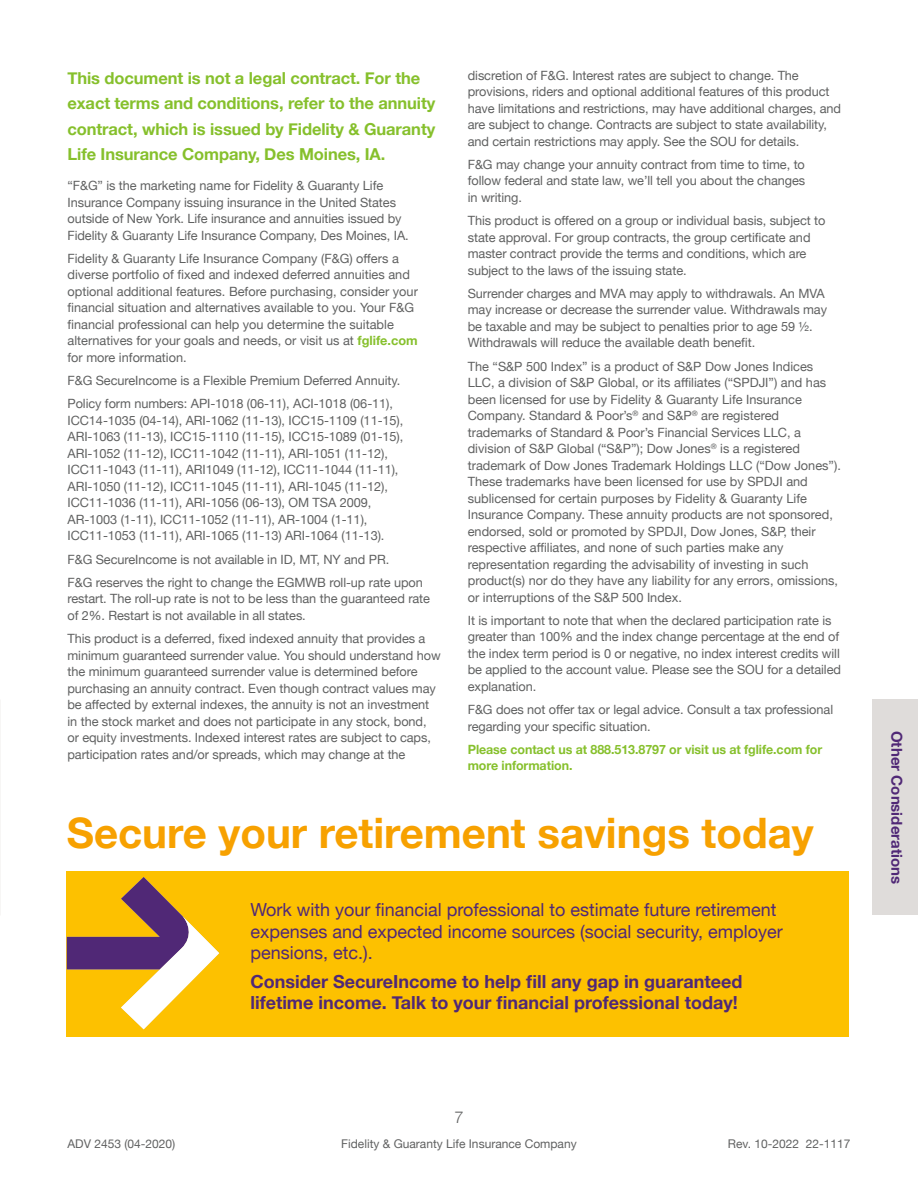
<style>
.page{position:relative;width:918px;height:1188px;background:#fff}
.page>*{position:absolute;margin:0;border:0;box-sizing:border-box;transform-origin:0 0}
.t1{font:700 42px "Helvetica Neue";color:#f7a100}
.t2{font:18px/21.6px "Helvetica Neue";color:#502876}
.t3{font:700 18px/21.6px "Helvetica Neue";color:#502876}
.t4{font:700 16.5px/25.5px "Helvetica Neue";letter-spacing:-.005em;color:#86c02c}
.t5{font:300 16.5px "Helvetica Neue";color:#606161}
.t6{font:700 15px "Helvetica Neue";color:#502876}
.t7{font:12.75px/16.5px "Helvetica Neue";letter-spacing:-.005em;color:#606161}
.t8{font:700 12.75px/16.5px "Helvetica Neue";letter-spacing:-.005em;color:#86c02c}
.t9{font:12px "Helvetica Neue";color:#606161}
.s1{font-weight:700;color:#86c02c}
</style>
<div class="page">
<div style="left:67px;top:871px;width:782px;height:165px;background:#fdc100"></div>
<svg style="left:67px;top:877px;width:152px;height:152px"></svg>
<div style="left:873px;top:699px;width:45px;height:216px;background:#dfdcda"></div>
<p class="t4" style="left:68px;top:65px;width:369px">This document is not a legal contract. For the exact terms and conditions, refer to the annuity contract, which is issued by Fidelity &amp; Guaranty Life Insurance Company, Des Moines, IA.</p>
<p class="t7" style="left:68px;top:178px;width:343px">“F&amp;G” is the marketing name for Fidelity &amp; Guaranty Life Insurance Company issuing insurance in the United States outside of New York. Life insurance and annuities issued by Fidelity &amp; Guaranty Life Insurance Company, Des Moines, IA.</p>
<p class="t7" style="left:68px;top:251px;width:352px">Fidelity &amp; Guaranty Life Insurance Company (F&amp;G) offers a diverse portfolio of fixed and indexed deferred annuities and optional additional features. Before purchasing, consider your financial situation and alternatives available to you. Your F&amp;G financial professional can help you determine the suitable alternatives for your goals and needs, or visit us at <span class="s1">fglife.com </span>for more information.</p>
<p class="t7" style="left:68px;top:370px;width:334px;line-height:23.2px">F&amp;G SecureIncome is a Flexible Premium Deferred Annuity.<br>Policy form numbers: API-1018 (06-11), ACI-1018 (06-11),</p>
<p class="t7" style="left:68px;top:413px;width:337px">ICC14-1035 (04-14), ARI-1062 (11-13), ICC15-1109 (11-15), ARI-1063 (11-13), ICC15-1110 (11-15), ICC15-1089 (01-15), ARI-1052 (11-12), ICC11-1042 (11-11), ARI-1051 (11-12), ICC11-1043 (11-11), ARI1049 (11-12), ICC11-1044 (11-11), ARI-1050 (11-12), ICC11-1045 (11-11), ARI-1045 (11-12), ICC11-1036 (11-11), ARI-1056 (06-13), OM TSA 2009, AR-1003 (1-11), ICC11-1052 (11-11), AR-1004 (1-11), ICC11-1053 (11-11), ARI-1065 (11-13) ARI-1064 (11-13).</p>
<p class="t7" style="left:68px;top:548px;width:357px;line-height:23.2px">F&amp;G SecureIncome is not available in ID, MT, NY and PR.<br>F&amp;G reserves the right to change the EGMWB roll-up rate upon</p>
<p class="t7" style="left:68px;top:591px;width:364px">restart. The roll-up rate is not to be less than the guaranteed rate of 2%. Restart is not available in all states.</p>
<p class="t7" style="left:68px;top:631px;width:375px">This product is a deferred, fixed indexed annuity that provides a minimum guaranteed surrender value. You should understand how the minimum guaranteed surrender value is determined before purchasing an annuity contract. Even though contract values may be affected by external indexes, the annuity is not an investment in the stock market and does not participate in any stock, bond, or equity investments. Indexed interest rates are subject to caps, participation rates and/or spreads, which may change at the</p>
<p class="t7" style="left:468px;top:68px;width:375px">discretion of F&amp;G. Interest rates are subject to change. The provisions, riders and optional additional features of this product have limitations and restrictions, may have additional charges, and are subject to change. Contracts are subject to state availability, and certain restrictions may apply. See the SOU for details.</p>
<p class="t7" style="left:468px;top:157px;width:339px;text-align:justify">F&amp;G may change your annuity contract from time to time, to follow federal and state law, we’ll tell you about the changes in writing.</p>
<p class="t7" style="left:468px;top:213px;width:359px">This product is offered on a group or individual basis, subject to state approval. For group contracts, the group certificate and master contract provide the terms and conditions, which are subject to the laws of the issuing state.</p>
<p class="t7" style="left:468px;top:286px;width:361px">Surrender charges and MVA may apply to withdrawals. An MVA may increase or decrease the surrender value. Withdrawals may be taxable and may be subject to penalties prior to age 59 ½.<br>Withdrawals will reduce the available death benefit.</p>
<p class="t7" style="left:468px;top:359px;width:375px">The “S&amp;P 500 Index” is a product of S&amp;P Dow Jones Indices LLC, a division of S&amp;P Global, or its affiliates (“SPDJI”) and has been licensed for use by Fidelity &amp; Guaranty Life Insurance Company. Standard &amp; Poor’s<sup>®</sup> and S&amp;P<sup>®</sup> are registered trademarks of Standard &amp; Poor’s Financial Services LLC, a division of S&amp;P Global (“S&amp;P”); Dow Jones<sup>®</sup> is a registered trademark of Dow Jones Trademark Holdings LLC (“Dow Jones”).<br>These trademarks have been licensed for use by SPDJI and sublicensed for certain purposes by Fidelity &amp; Guaranty Life Insurance Company. These annuity products are not sponsored, endorsed, sold or promoted by SPDJI, Dow Jones, S&amp;P, their respective affiliates, and none of such parties make any representation regarding the advisability of investing in such product(s) nor do they have any liability for any errors, omissions, or interruptions of the S&amp;P 500 Index.</p>
<p class="t7" style="left:468px;top:613px;width:375px">It is important to note that when the declared participation rate is greater than 100% and the index change percentage at the end of the index term period is 0 or negative, no index interest credits will be applied to the account value. Please see the SOU for a detailed explanation.</p>
<p class="t7" style="left:468px;top:702px;width:367px">F&amp;G does not offer tax or legal advice. Consult a tax professional regarding your specific situation.</p>
<p class="t8" style="left:468px;top:741px;width:356px">Please contact us at 888.513.8797 or visit us at fglife.com for more information.</p>
<h1 class="t1" style="left:67px;top:800px;width:748px">Secure your retirement savings today</h1>
<h2 class="t2" style="left:250px;top:900px;width:534px">Work with your financial professional to estimate future retirement expenses and expected income sources (social security, employer pensions, etc.).</h2>
<h2 class="t3" style="left:250px;top:971px;width:493px">Consider SecureIncome to help fill any gap in guaranteed lifetime income. Talk to your financial professional today!</h2>
<p class="t5" style="left:454px;top:1104px;width:11px">7</p>
<p class="t9" style="left:68px;top:1135px;width:109px">ADV 2453 (04-2020)</p>
<p class="t9" style="left:341px;top:1135px;width:237px">Fidelity &amp; Guaranty Life Insurance Company</p>
<p class="t9" style="left:728px;top:1135px;width:124px">Rev. 10-2022 22-1117</p>
<p class="t6" style="left:909px;top:731px;width:155px;rotate:90deg">Other Considerations</p>
</div>
